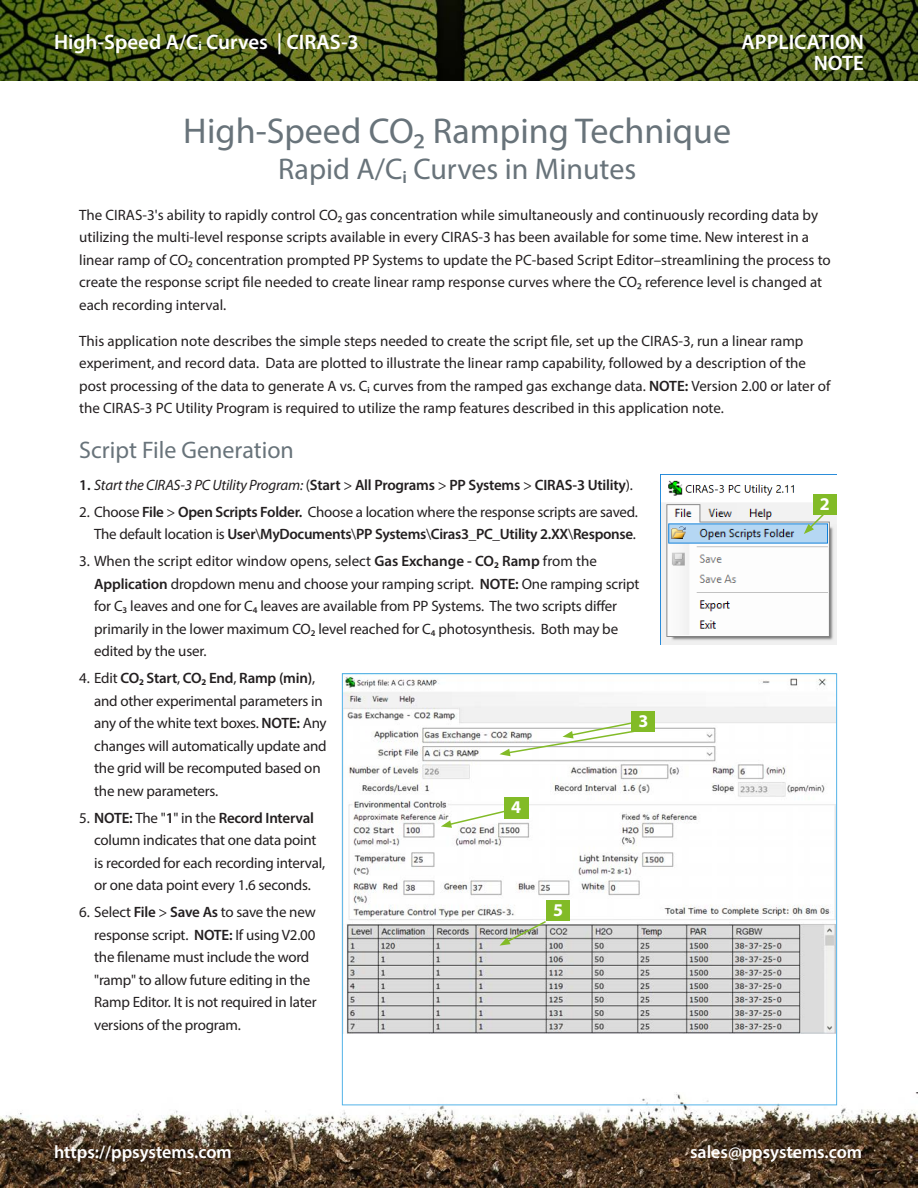
<style>
.page{position:relative;width:918px;height:1188px;background:#fff}
.page>*{position:absolute;margin:0;border:0;box-sizing:border-box;transform-origin:0 0}
.t1{font:36px "Myriad Pro";color:#68737a}
.t2{font:30px "Myriad Pro";color:#68737a}
.t3{font:24px "Myriad Pro";color:#68737a}
.t4{font:600 21px "Myriad Pro";color:#fff}
.t5{font:600 18px "Myriad Pro";color:#fff}
.t6{font:700 18px "Myriad Pro";color:#fff}
.t7{font:15px/22.5px "Myriad Pro";letter-spacing:-.005em;color:#231f20}
.t8{font:600 15px "Myriad Pro";letter-spacing:-.015em;color:#231f20}
.s1{font-weight:700;font-size:12.3px}
.s2{font-weight:600}
.s3{font-weight:400;font-style:italic}
.s4{font-weight:400}
</style>
<div class="page">
<img style="left:0;top:1092px;width:918px;height:96px">
<img style="left:0;top:0;width:918px;height:81px">
<img style="left:661px;top:474px;width:176px;height:171px">
<img style="left:344px;top:675px;width:491px;height:358px">
<div style="left:632px;top:711px;width:24px;height:21px;background:#82bb27"></div>
<div style="left:546px;top:900px;width:24px;height:21px;background:#82bb27"></div>
<svg style="left:804px;top:501px;width:33px;height:33px"></svg>
<svg style="left:500px;top:920px;width:48px;height:26px"></svg>
<svg style="left:441px;top:806px;width:79px;height:22px"></svg>
<div style="left:813px;top:494px;width:24px;height:21px;background:#82bb27"></div>
<div style="left:504px;top:798px;width:24px;height:21px;background:#82bb27"></div>
<svg style="left:500px;top:720px;width:141px;height:36px"></svg>
<p class="t4" style="left:54px;top:29px;width:306px">High-Speed A/C<span class="s1">i</span> Curves | CIRAS-3</p>
<p class="t4" style="left:742px;top:29px;width:124px">APPLICATION</p>
<p class="t4" style="left:814px;top:50px;width:52px">NOTE</p>
<p class="t1" style="left:183px;top:109px;width:549px">High-Speed CO₂ Ramping Technique</p>
<p class="t2" style="left:278px;top:151px;width:360px">Rapid A/C<sub>i</sub> Curves in Minutes</p>
<p class="t7" style="left:79px;top:203px;width:753px">The CIRAS-3's ability to rapidly control CO₂ gas concentration while simultaneously and continuously recording data by utilizing the multi-level response scripts available in every CIRAS-3 has been available for some time. New interest in a linear ramp of CO₂ concentration prompted PP Systems to update the PC-based Script Editor–streamlining the process to create the response script file needed to create linear ramp response curves where the CO₂ reference level is changed at each recording interval.</p>
<p class="t7" style="left:79px;top:329px;width:753px">This application note describes the simple steps needed to create the script file, set up the CIRAS-3, run a linear ramp experiment, and record data. Data are plotted to illustrate the linear ramp capability, followed by a description of the post processing of the data to generate A vs. C<sub>i</sub> curves from the ramped gas exchange data. <span class="s2">NOTE:</span> Version 2.00 or later of the CIRAS-3 PC Utility Program is required to utilize the ramp features described in this application note.</p>
<p class="t3" style="left:79px;top:435px;width:216px">Script File Generation</p>
<p class="t8" style="left:79px;top:475px;width:555px">1. <span class="s3">Start the CIRAS-3 PC Utility Program:</span> <span class="s4">(</span>Start <span class="s4">&gt;</span> All Programs <span class="s4">&gt;</span> PP Systems <span class="s4">&gt;</span> CIRAS-3 Utility<span class="s4">).</span></p>
<p class="t7" style="left:79px;top:500px;width:560px;text-align:right">2. Choose <span class="s2">File</span> &gt; <span class="s2">Open Scripts Folder.</span> Choose a location where the response scripts are saved.<br>The default location is <span class="s2">User</span>\<span class="s2">MyDocuments</span>\<span class="s2">PP Systems</span>\<span class="s2">Ciras3_PC_Utility 2.XX</span>\<span class="s2">Response</span>.</p>
<p class="t7" style="left:94px;top:550px;width:547px;text-indent:-15px">3. When the script editor window opens, select <span class="s2">Gas Exchange - CO</span><sub>2</sub> <span class="s2">Ramp</span> from the <span class="s2">Application</span> dropdown menu and choose your ramping script. <span class="s2">NOTE:</span> One ramping script for C<sub>3</sub> leaves and one for C<sub>4</sub> leaves are available from PP Systems. The two scripts differ primarily in the lower maximum CO<sub>2</sub> level reached for C<sub>4</sub> photosynthesis. Both may be edited by the user.</p>
<p class="t7" style="left:94px;top:667px;width:234px;text-indent:-15px">4. Edit <span class="s2">CO</span><sub>2</sub> <span class="s2">Start</span>, <span class="s2">CO</span><sub>2</sub> <span class="s2">End</span>, <span class="s2">Ramp (min)</span>, and other experimental parameters in any of the white text boxes. <span class="s2">NOTE:</span> Any changes will automatically update and the grid will be recomputed based on the new parameters.</p>
<p class="t7" style="left:94px;top:806px;width:232px;text-indent:-15px">5. <span class="s2">NOTE:</span> The "<span class="s2">1</span>" in the <span class="s2">Record Interval </span>column indicates that one data point is recorded for each recording interval, or one data point every 1.6 seconds.</p>
<p class="t7" style="left:94px;top:901px;width:224px;text-indent:-15px">6. Select <span class="s2">File</span> &gt; <span class="s2">Save As</span> to save the new response script. <span class="s2">NOTE:</span> If using V2.00 the filename must include the word "ramp" to allow future editing in the Ramp Editor. It is not required in later versions of the program.</p>
<p class="t6" style="left:820px;top:492px;width:11px">2</p>
<p class="t6" style="left:639px;top:709px;width:11px">3</p>
<p class="t6" style="left:511px;top:796px;width:11px">4</p>
<p class="t6" style="left:553px;top:898px;width:11px">5</p>
<p class="t5" style="left:54px;top:1141px;width:179px">https://ppsystems.com</p>
<p class="t5" style="left:690px;top:1141px;width:174px">sales@ppsystems.com</p>
</div>
